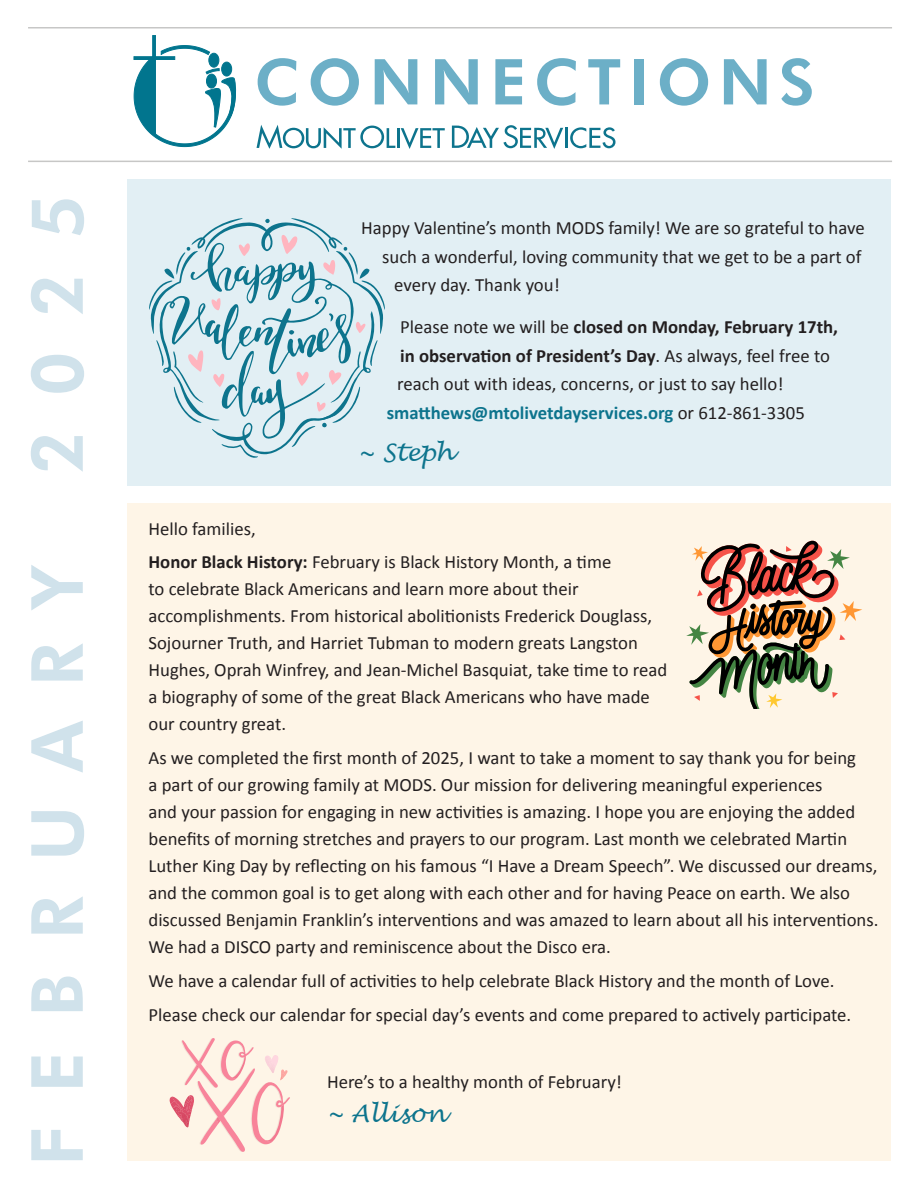
<style>
.page{position:relative;width:918px;height:1188px;background:#fff}
.page>*{position:absolute;margin:0;border:0;box-sizing:border-box;transform-origin:0 0}
.t1{font:800 72px "Futura BT";letter-spacing:.48em;color:#d0e2eb}
.t2{font:800 63.3px "Futura BT";letter-spacing:.12em;color:#6cafc7}
.t3{font:italic 24px "Lucida Handwriting";color:#0d748d}
.t4{font:18.75px/27px "Calibri";color:#231f20}
.t5{font:700 18.75px "Calibri";color:#231f20}
.t6{font:700 18.75px "Calibri";color:#0d748d}
.s1{font-weight:400}
.s2{font-weight:400;color:#231f20}
.s3{font-weight:700}
</style>
<div class="page">
<div style="left:127px;top:180px;width:764px;height:306px;background:#e2eff4"></div>
<div style="left:127px;top:503px;width:764px;height:658px;background:#fef5e7"></div>
<hr style="left:28px;top:27px;width:864px;height:1px;background:#c7c7c6">
<hr style="left:28px;top:161px;width:864px;height:1px;background:#c7c7c6">
<svg style="left:134px;top:35px;width:102px;height:112px"></svg>
<svg style="left:257px;top:125px;width:138px;height:24px"></svg>
<hr style="left:397px;top:128px;width:3px;height:20px;background:#0d748d">
<svg style="left:401px;top:128px;width:44px;height:21px"></svg>
<svg style="left:452px;top:125px;width:111px;height:24px"></svg>
<hr style="left:565px;top:128px;width:2px;height:20px;background:#0d748d">
<svg style="left:570px;top:127px;width:46px;height:21px"></svg>
<svg style="left:169px;top:1038px;width:121px;height:114px"></svg>
<svg style="left:149px;top:218px;width:236px;height:240px"></svg>
<svg style="left:686px;top:541px;width:176px;height:168px"></svg>
<p class="t1" style="left:13px;top:1166px;width:973px;rotate:-90deg">FEBRUARY 2025</p>
<p class="t2" style="left:255px;top:43px;width:562px">CONNECTIONS</p>
<p class="t4" style="left:361px;top:214px;width:505px">Happy Valentine’s month MODS family! We are so grateful to have</p>
<p class="t4" style="left:382px;top:242px;width:481px">such a wonderful, loving community that we get to be a part of</p>
<p class="t4" style="left:394px;top:271px;width:167px">every day. Thank you!</p>
<p class="t5" style="left:400px;top:314px;width:439px"><span class="s1">Please note we will be</span> closed on Monday, February 17th,</p>
<p class="t5" style="left:400px;top:342px;width:431px">in observation of President’s Day<span class="s1">. As always, feel free to</span></p>
<p class="t4" style="left:397px;top:370px;width:388px">reach out with ideas, concerns, or just to say hello!</p>
<p class="t6" style="left:387px;top:399px;width:420px">smatthews@mtolivetdayservices.org <span class="s2">or 612-861-3305</span></p>
<p class="t3" style="left:358px;top:438px;width:96px">~ Steph</p>
<p class="t4" style="left:148px;top:514px;width:109px">Hello families,</p>
<p class="t4" style="left:148px;top:548px;width:520px"><span class="s3">Honor Black History:</span> February is Black History Month, a time<br>to celebrate Black Americans and learn more about their accomplishments. From historical abolitionists Frederick Douglass, Sojourner Truth, and Harriet Tubman to modern greats Langston Hughes, Oprah Winfrey, and Jean-Michel Basquiat, take time to read a biography of some of the great Black Americans who have made our country great.</p>
<p class="t4" style="left:148px;top:744px;width:732px">As we completed the first month of 2025, I want to take a moment to say thank you for being<br>a part of our growing family at MODS. Our mission for delivering meaningful experiences<br>and your passion for engaging in new activities is amazing. I hope you are enjoying the added benefits of morning stretches and prayers to our program. Last month we celebrated Martin Luther King Day by reflecting on his famous “I Have a Dream Speech”. We discussed our dreams, and the common goal is to get along with each other and for having Peace on earth. We also discussed Benjamin Franklin’s interventions and was amazed to learn about all his interventions.<br>We had a DISCO party and reminiscence about the Disco era.</p>
<p class="t4" style="left:148px;top:966px;width:687px">We have a calendar full of activities to help celebrate Black History and the month of Love.</p>
<p class="t4" style="left:148px;top:1000px;width:704px">Please check our calendar for special day’s events and come prepared to actively participate.</p>
<p class="t4" style="left:327px;top:1068px;width:297px">Here’s to a healthy month of February!</p>
<p class="t3" style="left:327px;top:1099px;width:120px">~ Allison</p>
</div>
